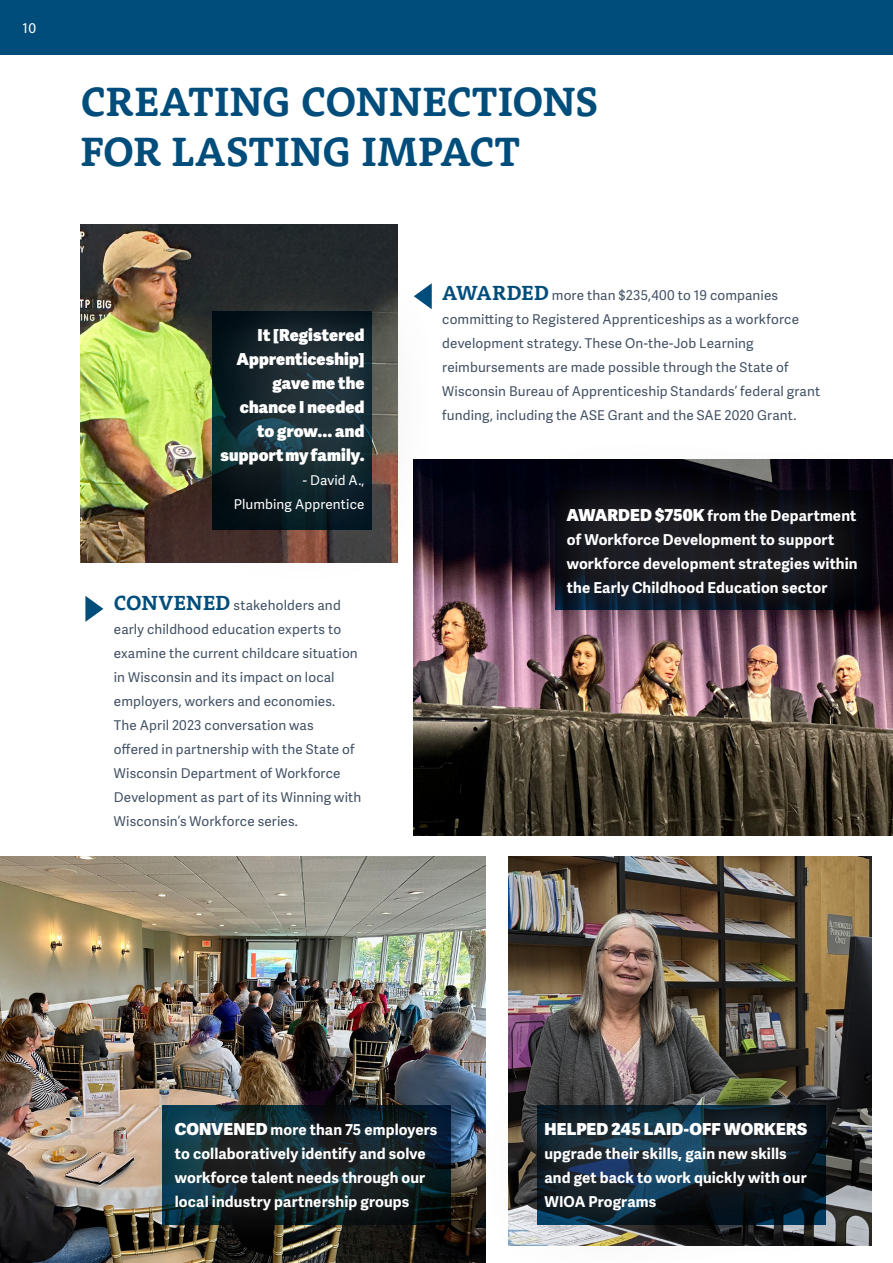
<style>
.page{position:relative;width:893px;height:1263px;background:#fff}
.page>*{position:absolute;margin:0;border:0;box-sizing:border-box;transform-origin:0 0}
.t1{font:700 42px/50.4px "Rooney";color:#004d7b}
.t2{font:800 16.5px/24px "Adelle Sans";letter-spacing:.005em;color:#fff;text-align:right}
.t3{font:700 15px/24px "Adelle Sans";letter-spacing:.01em;color:#fff}
.t4{font:15px "Myriad Pro";color:#fff}
.t5{font:13.5px/24px "Adelle Sans";letter-spacing:.01em;color:#425164}
.t6{font:13.5px/24px "Adelle Sans";letter-spacing:.01em;color:#fff;text-align:right}
.s1{font-family:"Rooney";font-weight:700;font-size:21px;color:#004d7b}
.s2{font-weight:800;font-size:16.5px}
</style>
<div class="page">
<img style="left:508px;top:857px;width:363px;height:197px">
<div style="left:478px;top:1054px;width:399px;height:209px;background:#464548;opacity:.75"></div>
<div style="left:509px;top:1084px;width:332px;height:161px;background:#fff;opacity:.42"></div>
<img style="left:0;top:857px;width:485px;height:406px">
<img style="left:81px;top:224px;width:316px;height:339px">
<div style="left:161px;top:262px;width:279px;height:326px;background:#464548;opacity:.75"></div>
<div style="left:187px;top:292px;width:214px;height:255px;background:#fff;opacity:.42"></div>
<svg style="left:414px;top:283px;width:18px;height:26px"></svg>
<div style="left:108px;top:1053px;width:394px;height:210px;background:#464548;opacity:.75"></div>
<div style="left:139px;top:1084px;width:332px;height:161px;background:#fff;opacity:.42"></div>
<img style="left:414px;top:460px;width:479px;height:376px">
<svg style="left:85px;top:596px;width:18px;height:26px"></svg>
<div style="left:500px;top:439px;width:393px;height:234px;background:#464548;opacity:.75"></div>
<div style="left:532px;top:470px;width:358px;height:161px;background:#fff;opacity:.42"></div>
<div style="left:0;top:0;width:893px;height:54px;background:#004d7b"></div>
<p class="t4" style="left:21px;top:18px;width:16px">10</p>
<p class="t1" style="left:81px;top:75px;width:519px">CREATING CONNECTIONS<br>FOR LASTING IMPACT</p>
<p class="t2" style="left:237px;top:323px;width:129px">It [Registered<br>Apprenticeship] gave me the</p>
<p class="t2" style="left:240px;top:395px;width:126px">chance I needed</p>
<p class="t2" style="left:220px;top:419px;width:146px">to grow... and support my family.</p>
<p class="t6" style="left:234px;top:469px;width:132px">- David A.,<br>Plumbing Apprentice</p>
<p class="t5" style="left:114px;top:594px;width:249px"><span class="s1">CONVENED</span> stakeholders and early childhood education experts to examine the current childcare situation in Wisconsin and its impact on local employers, workers and economies.<br>The April 2023 conversation was offered in partnership with the State of Wisconsin Department of Workforce Development as part of its Winning with Wisconsin’s Workforce series.</p>
<p class="t5" style="left:442px;top:284px;width:380px"><span class="s1">AWARDED</span> more than $235,400 to 19 companies committing to Registered Apprenticeships as a workforce development strategy. These On-the-Job Learning reimbursements are made possible through the State of Wisconsin Bureau of Apprenticeship Standards’ federal grant funding, including the ASE Grant and the SAE 2020 Grant.</p>
<p class="t3" style="left:567px;top:504px;width:292px"><span class="s2">AWARDED $750K</span> from the Department of Workforce Development to support workforce development strategies within the Early Childhood Education sector</p>
<p class="t3" style="left:175px;top:1117px;width:264px"><span class="s2">CONVENED</span> more than 75 employers to collaboratively identify and solve workforce talent needs through our local industry partnership groups</p>
<p class="t2" style="left:544px;top:1117px;width:264px">HELPED 245 LAID-OFF WORKERS</p>
<p class="t3" style="left:544px;top:1142px;width:264px">upgrade their skills, gain new skills and get back to work quickly with our<br>WIOA Programs</p>
</div>
